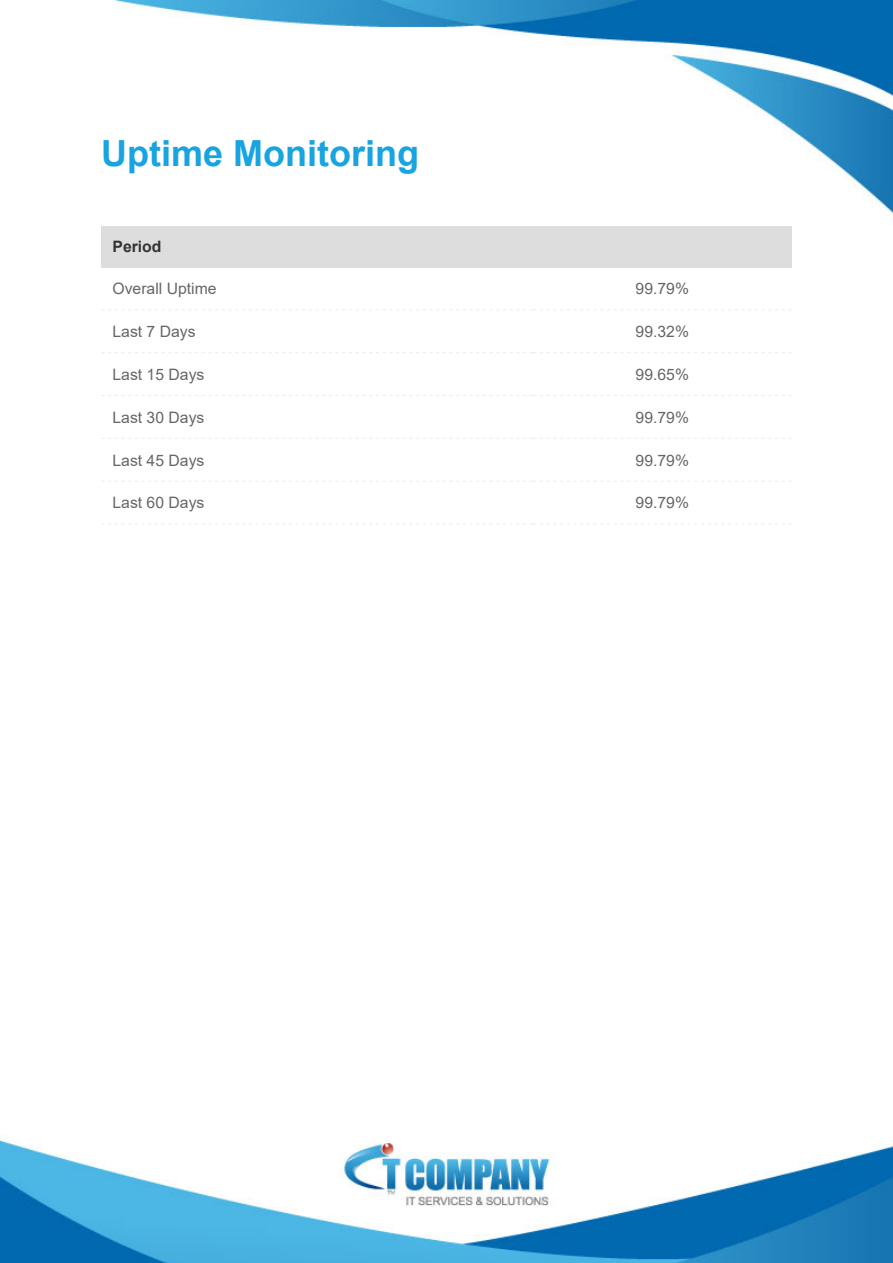
<style>
.page{position:relative;width:893px;height:1263px;background:#fff}
.page>*{position:absolute;margin:0;border:0;box-sizing:border-box;transform-origin:0 0}
.t1{font:700 36px "Arial";color:#18a4e0}
.t2{font:15.75px "Arial";color:#666}
.t3{font:700 15.75px "Arial";color:#333}
</style>
<div class="page">
<img style="left:0;top:0;width:893px;height:1263px">
<div style="left:101px;top:226px;width:432px;height:41px;background:#ddd"></div>
<div style="left:533px;top:226px;width:259px;height:41px;background:#ddd"></div>
<svg style="left:101px;top:309px;width:691px;height:1px"></svg>
<svg style="left:101px;top:352px;width:691px;height:1px"></svg>
<svg style="left:101px;top:395px;width:691px;height:1px"></svg>
<svg style="left:101px;top:438px;width:691px;height:1px"></svg>
<svg style="left:101px;top:481px;width:691px;height:1px"></svg>
<svg style="left:101px;top:523px;width:691px;height:2px"></svg>
<h1 class="t1" style="left:101px;top:128px;width:319px">Uptime Monitoring</h1>
<p class="t3" style="left:112px;top:236px;width:51px">Period</p>
<p class="t2" style="left:112px;top:278px;width:106px">Overall Uptime</p>
<p class="t2" style="left:636px;top:278px;width:55px">99.79%</p>
<p class="t2" style="left:112px;top:321px;width:85px">Last 7 Days</p>
<p class="t2" style="left:636px;top:321px;width:55px">99.32%</p>
<p class="t2" style="left:112px;top:363px;width:93px">Last 15 Days</p>
<p class="t2" style="left:636px;top:363px;width:55px">99.65%</p>
<p class="t2" style="left:112px;top:406px;width:93px">Last 30 Days</p>
<p class="t2" style="left:636px;top:406px;width:55px">99.79%</p>
<p class="t2" style="left:112px;top:449px;width:93px">Last 45 Days</p>
<p class="t2" style="left:636px;top:449px;width:55px">99.79%</p>
<p class="t2" style="left:112px;top:492px;width:93px">Last 60 Days</p>
<p class="t2" style="left:636px;top:492px;width:55px">99.79%</p>
</div>
